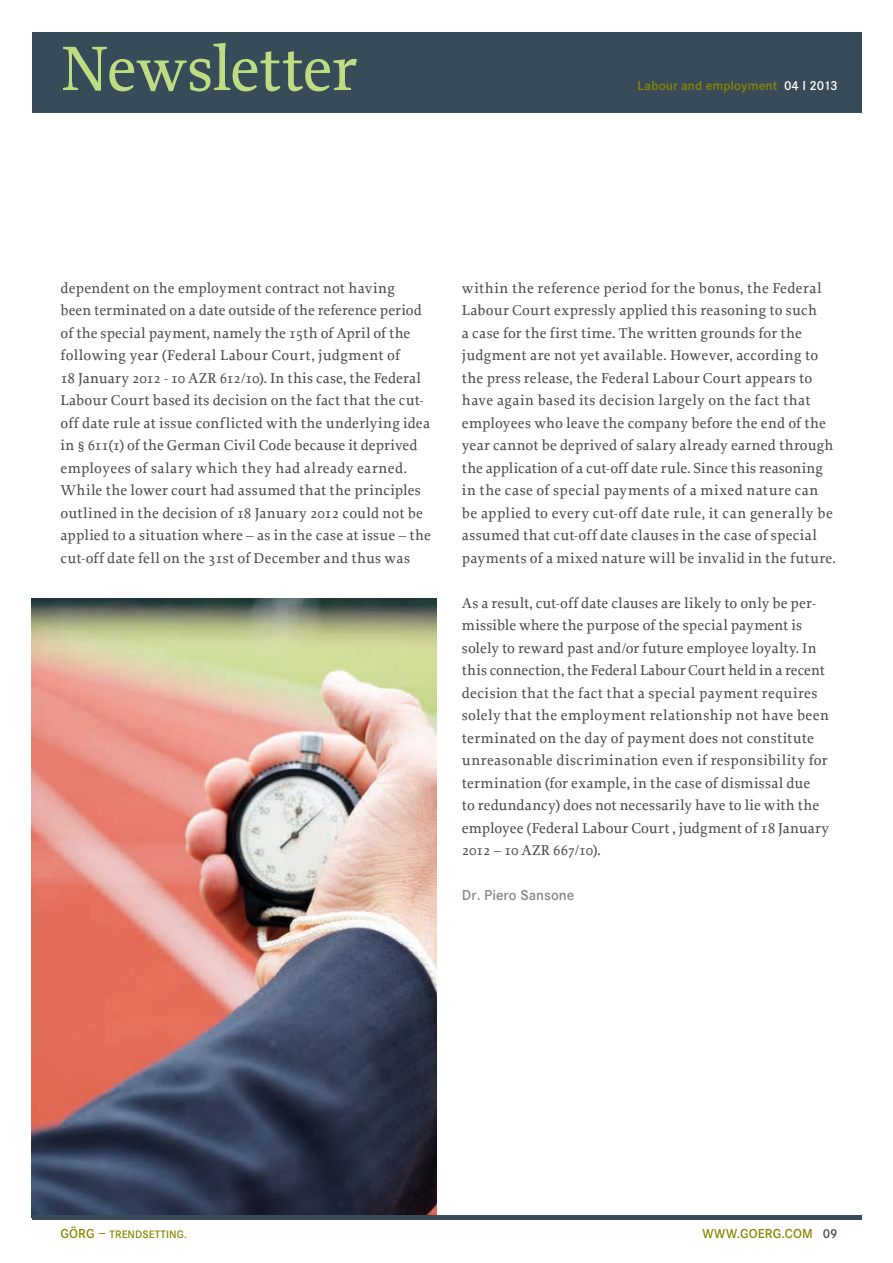
<style>
.page{position:relative;width:893px;height:1263px;background:#fff}
.page>*{position:absolute;margin:0;border:0;box-sizing:border-box;transform-origin:0 0}
.t1{font:500 66px "Proforma";letter-spacing:-.015em;color:#bedc82}
.t2{font:500 15px/22.5px "Proforma";letter-spacing:.015em;color:#4d4d4c}
.t3{font:600 15px "Corporate S";color:#888}
.t4{font:600 13.5px "Corporate S";letter-spacing:.01em;color:#878700}
.t5{font:600 11.25px "Corporate S";letter-spacing:.01em;color:#878700}
.s1{color:#fff}
.s2{font-size:13.5px}
.s3{color:#4d4d4c}
</style>
<div class="page">
<div style="left:32px;top:32px;width:829px;height:80px;background:#394b58"></div>
<img style="left:32px;top:599px;width:404px;height:616px">
<div style="left:32px;top:1215px;width:829px;height:5px;background:#394b58"></div>
<h1 class="t1" style="left:61px;top:28px;width:298px">Newsletter</h1>
<p class="t4" style="left:638px;top:78px;width:202px">Labour and employment <span class="s1">04 I 2013</span></p>
<p class="t2" style="left:61px;top:276px;width:372px">dependent on the employment contract not having<br>been terminated on a date outside of the reference period of the special payment, namely the 15th of April of the following year (Federal Labour Court, judgment of<br>18 January 2012 - 10 AZR 612/10). In this case, the Federal Labour Court based its decision on the fact that the cut&shy;off date rule at issue conflicted with the underlying idea in § 611(1) of the German Civil Code because it deprived employees of salary which they had already earned.<br>While the lower court had assumed that the principles outlined in the decision of 18 January 2012 could not be applied to a situation where – as in the case at issue – the cut-off date fell on the 31st of December and thus was</p>
<p class="t2" style="left:462px;top:276px;width:375px">within the reference period for the bonus, the Federal Labour Court expressly applied this reasoning to such<br>a case for the first time. The written grounds for the judgment are not yet available. However, according to the press release, the Federal Labour Court appears to have again based its decision largely on the fact that employees who leave the company before the end of the year cannot be deprived of salary already earned through the application of a cut-off date rule. Since this reasoning in the case of special payments of a mixed nature can be applied to every cut-off date rule, it can generally be assumed that cut-off date clauses in the case of special payments of a mixed nature will be invalid in the future.</p>
<p class="t2" style="left:462px;top:591px;width:369px">As a result, cut-off date clauses are likely to only be per&shy;missible where the purpose of the special payment is solely to reward past and/or future employee loyalty. In this connection, the Federal Labour Court held in a recent decision that the fact that a special payment requires solely that the employment relationship not have been terminated on the day of payment does not constitute unreasonable discrimination even if responsibility for termination (for example, in the case of dismissal due<br>to redundancy) does not necessarily have to lie with the employee (Federal Labour Court , judgment of 18 January 2012 – 10 AZR 667/10).</p>
<p class="t3" style="left:462px;top:887px;width:114px">Dr. Piero Sansone</p>
<p class="t5" style="left:61px;top:1227px;width:128px"><span class="s2">GÖRG –</span> TRENDSETTING.</p>
<p class="t4" style="left:703px;top:1225px;width:137px">WWW.GOERG.COM <span class="s3">09</span></p>
</div>
